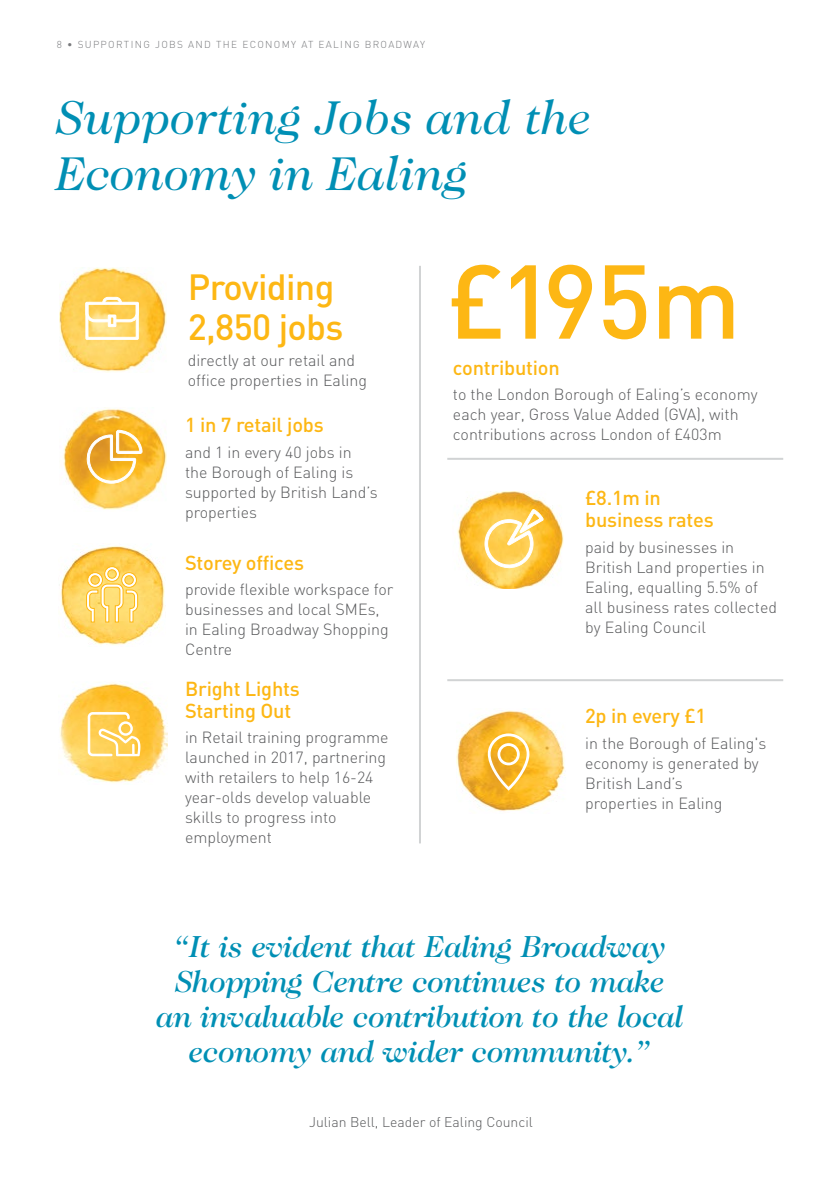
<style>
.page{position:relative;width:840px;height:1191px;background:#fff}
.page>*{position:absolute;margin:0;border:0;box-sizing:border-box;transform-origin:0 0}
.t1{font:500 103px "DIN";color:#fdb714}
.t2{font:italic 48px/56px "Caslon Two Twenty Four";color:#008fb4}
.t3{font:500 36px/40px "DIN";letter-spacing:-.02em;color:#fdb714}
.t4{font:italic 500 31px/35px "Caslon 224 IT Cby BT";color:#008fb4;text-align:center}
.t5{font:500 20px/22px "DIN";letter-spacing:-.01em;color:#fdb714}
.t6{font:300 16px/20px "DIN";color:#58595b}
.t7{font:300 14px "DIN";color:#58595b}
.t8{font:300 10px "DIN";letter-spacing:.13em;color:#797a7d}
</style>
<div class="page">
<hr style="left:419px;top:266px;width:2px;height:577px;background:#d1d3d4">
<hr style="left:447px;top:679px;width:335px;height:2px;background:#d1d3d4">
<hr style="left:447px;top:458px;width:335px;height:2px;background:#d1d3d4">
<img style="left:59px;top:267px;width:107px;height:105px">
<img style="left:63px;top:408px;width:103px;height:102px">
<img style="left:60px;top:546px;width:105px;height:100px">
<img style="left:59px;top:682px;width:108px;height:101px">
<img style="left:457px;top:491px;width:106px;height:97px">
<img style="left:456px;top:710px;width:109px;height:101px">
<svg style="left:85px;top:297px;width:54px;height:43px"></svg>
<svg style="left:87px;top:429px;width:56px;height:55px"></svg>
<svg style="left:86px;top:566px;width:52px;height:56px"></svg>
<svg style="left:487px;top:733px;width:42px;height:57px"></svg>
<svg style="left:484px;top:509px;width:59px;height:62px"></svg>
<svg style="left:88px;top:712px;width:52px;height:44px"></svg>
<p class="t8" style="left:57px;top:38px;width:369px">8 • SUPPORTING JOBS AND THE ECONOMY AT EALING BROADWAY</p>
<h2 class="t2" style="left:57px;top:89px;width:536px">Supporting Jobs and the<br>Economy in Ealing</h2>
<h3 class="t3" style="left:188px;top:266px;width:157px">Providing<br>2,850 jobs</h3>
<p class="t6" style="left:188px;top:350px;width:181px">directly at our retail and office properties in Ealing</p>
<p class="t5" style="left:185px;top:413px;width:140px">1 in 7 retail jobs</p>
<p class="t6" style="left:185px;top:442px;width:194px">and 1 in every 40 jobs in the Borough of Ealing is supported by British Land’s properties</p>
<p class="t5" style="left:185px;top:550px;width:120px">Storey offices</p>
<p class="t6" style="left:185px;top:579px;width:210px">provide flexible workspace for businesses and local SMEs, in Ealing Broadway Shopping<br>Centre</p>
<p class="t5" style="left:185px;top:677px;width:116px">Bright Lights<br>Starting Out</p>
<p class="t6" style="left:185px;top:727px;width:205px">in Retail training programme launched in 2017, partnering with retailers to help 16-24 year-olds develop valuable skills to progress into employment</p>
<h1 class="t1" style="left:447px;top:236px;width:295px">£195m</h1>
<p class="t5" style="left:452px;top:356px;width:108px">contribution</p>
<p class="t6" style="left:452px;top:384px;width:306px">to the London Borough of Ealing’s economy each year, Gross Value Added (GVA), with contributions across London of £403m</p>
<p class="t5" style="left:585px;top:486px;width:130px">£8.1m in business rates</p>
<p class="t6" style="left:585px;top:537px;width:193px">paid by businesses in<br>British Land properties in<br>Ealing, equalling 5.5% of all business rates collected by Ealing Council</p>
<p class="t5" style="left:585px;top:704px;width:122px">2p in every £1</p>
<p class="t6" style="left:585px;top:733px;width:183px">in the Borough of Ealing's economy is generated by<br>British Land’s<br>properties in Ealing</p>
<h3 class="t4" style="left:156px;top:927px;width:528px">“It is evident that Ealing Broadway Shopping Centre continues to make an invaluable contribution to the local economy and wider community.”</h3>
<p class="t7" style="left:309px;top:1113px;width:225px">Julian Bell, Leader of Ealing Council</p>
</div>
